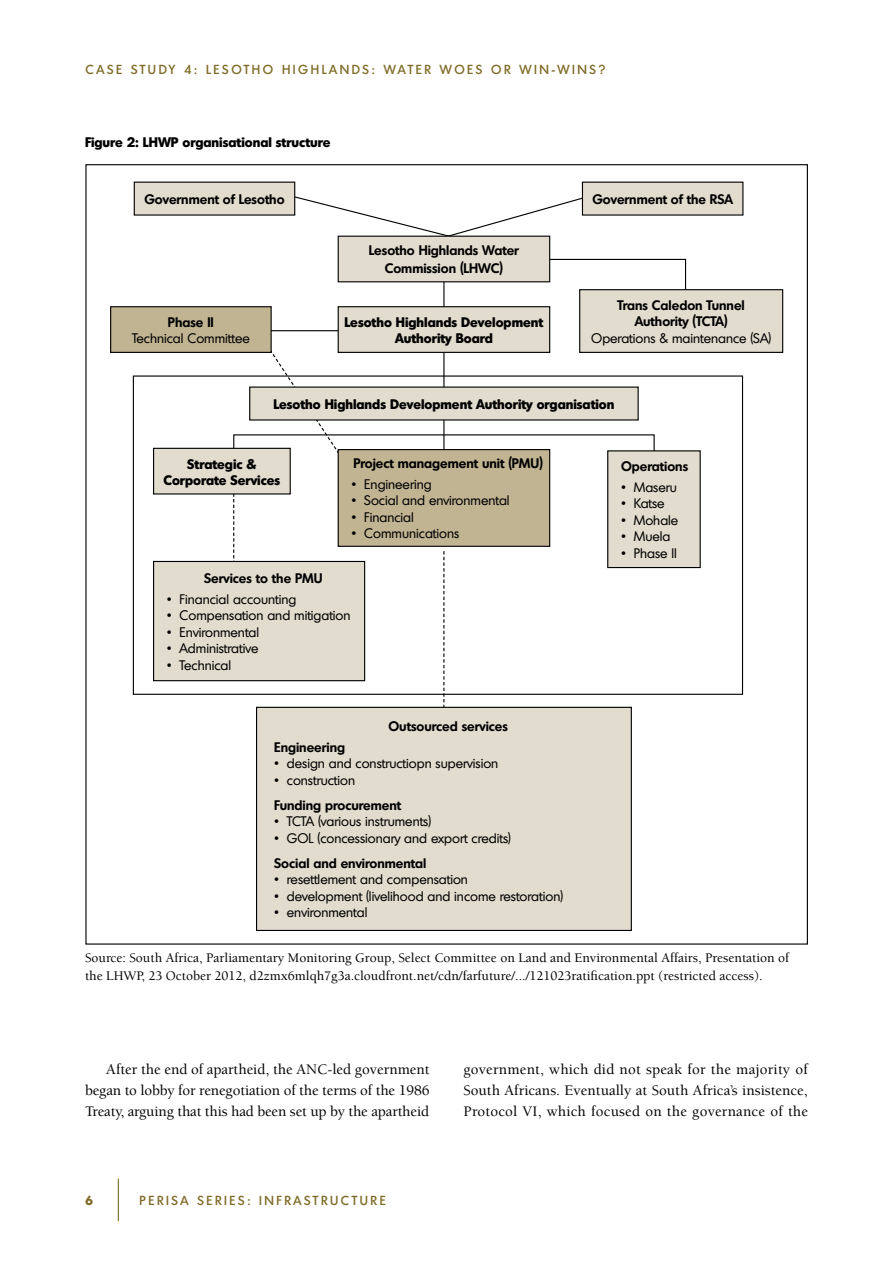
<style>
.page{position:relative;width:893px;height:1263px;background:#fff}
.page>*{position:absolute;margin:0;border:0;box-sizing:border-box;transform-origin:0 0}
.t1{font:500 15px/21px "Berkeley Std";letter-spacing:-.005em;color:#000;text-align:justify}
.t2{font:13.5px "Montreal";color:#000}
.t3{font:600 13.5px/16.5px "Montreal";color:#000;text-align:center}
.t4{font:500 13.5px/18px "Berkeley Std";color:#000}
.t5{font:700 13.5px/16.5px "Montreal";color:#000;text-align:center}
.t6{font:500 12.75px "Montreal";letter-spacing:.2em;color:#7f6c28}
.t7{font:700 12.75px "Montreal";color:#7f6c28}
</style>
<div class="page">
<hr style="left:118px;top:1179px;width:1px;height:42px;background:#7f6c28">
<svg style="left:295px;top:191px;width:287px;height:56px"></svg>
<hr style="left:443px;top:256px;width:1px;height:212px;background:#000">
<hr style="left:260px;top:330px;width:106px;height:1px;background:#000">
<svg style="left:543px;top:258px;width:144px;height:59px"></svg>
<svg style="left:233px;top:334px;width:422px;height:129px"></svg>
<svg style="left:233px;top:494px;width:1px;height:67px"></svg>
<svg style="left:443px;top:551px;width:1px;height:156px"></svg>
<div style="left:154px;top:561px;width:211px;height:120px;background:#e2dcce"></div>
<div style="left:153px;top:561px;width:212px;height:120px;border:1px solid #000"></div>
<div style="left:257px;top:707px;width:374px;height:223px;background:#e2dcce"></div>
<div style="left:256px;top:707px;width:376px;height:224px;border:1px solid #000"></div>
<div style="left:154px;top:448px;width:136px;height:46px;background:#e2dcce"></div>
<div style="left:153px;top:448px;width:138px;height:46px;border:1px solid #000"></div>
<div style="left:608px;top:451px;width:92px;height:116px;background:#e2dcce"></div>
<div style="left:607px;top:450px;width:94px;height:118px;border:1px solid #000"></div>
<div style="left:134px;top:182px;width:161px;height:33px;background:#e2dcce"></div>
<div style="left:582px;top:182px;width:161px;height:33px;background:#e2dcce"></div>
<div style="left:580px;top:290px;width:203px;height:62px;background:#e2dcce"></div>
<div style="left:579px;top:289px;width:204px;height:64px;border:1px solid #000"></div>
<div style="left:338px;top:236px;width:212px;height:46px;background:#e2dcce"></div>
<div style="left:338px;top:236px;width:212px;height:46px;border:1px solid #000"></div>
<div style="left:338px;top:307px;width:212px;height:45px;background:#e2dcce"></div>
<div style="left:338px;top:306px;width:212px;height:47px;border:1px solid #000"></div>
<div style="left:111px;top:307px;width:160px;height:45px;background:#c1b492"></div>
<div style="left:110px;top:306px;width:162px;height:47px;border:1px solid #000"></div>
<div style="left:250px;top:387px;width:388px;height:33px;background:#e2dcce"></div>
<div style="left:338px;top:450px;width:212px;height:96px;background:#c1b492"></div>
<div style="left:338px;top:449px;width:212px;height:98px;border:1px solid #000"></div>
<p class="t6" style="left:86px;top:62px;width:521px">CASE STUDY 4: LESOTHO HIGHLANDS: WATER WOES OR WIN-WINS?</p>
<p class="t5" style="left:85px;top:134px;width:247px">Figure 2: LHWP organisational structure</p>
<p class="t3" style="left:144px;top:190px;width:142px">Government of Lesotho</p>
<p class="t3" style="left:592px;top:190px;width:142px">Government of the RSA</p>
<p class="t3" style="left:168px;top:313px;width:47px">Phase II</p>
<p class="t2" style="left:132px;top:330px;width:119px">Technical Committee</p>
<p class="t3" style="left:369px;top:241px;width:151px;line-height:18px">Lesotho Highlands Water<br>Commission (LHWC)</p>
<p class="t5" style="left:345px;top:313px;width:200px">Lesotho Highlands Development<br>Authority Board</p>
<p class="t3" style="left:618px;top:296px;width:129px">Trans Caledon Tunnel<br>Authority (TCTA)</p>
<p class="t2" style="left:591px;top:330px;width:181px">Operations &amp; maintenance (SA)</p>
<p class="t5" style="left:273px;top:395px;width:343px">Lesotho Highlands Development Authority organisation</p>
<p class="t3" style="left:353px;top:455px;width:191px">Project management unit (PMU)</p>
<p class="t2" style="left:351px;top:476px;width:82px">• Engineering</p>
<p class="t2" style="left:351px;top:492px;width:160px">• Social and environmental</p>
<p class="t2" style="left:351px;top:509px;width:64px">• Financial</p>
<p class="t2" style="left:351px;top:525px;width:109px">• Communications</p>
<p class="t5" style="left:163px;top:455px;width:118px">Strategic &amp;<br>Corporate Services</p>
<p class="t3" style="left:621px;top:458px;width:69px">Operations</p>
<p class="t2" style="left:621px;top:479px;width:57px">• Maseru</p>
<p class="t2" style="left:621px;top:495px;width:45px">• Katse</p>
<p class="t2" style="left:621px;top:512px;width:59px">• Mohale</p>
<p class="t2" style="left:621px;top:528px;width:51px">• Muela</p>
<p class="t2" style="left:621px;top:545px;width:57px">• Phase II</p>
<p class="t3" style="left:204px;top:569px;width:120px">Services to the PMU</p>
<p class="t2" style="left:167px;top:591px;width:131px">• Financial accounting</p>
<p class="t2" style="left:167px;top:607px;width:185px">• Compensation and mitigation</p>
<p class="t2" style="left:167px;top:624px;width:94px">• Environmental</p>
<p class="t2" style="left:167px;top:640px;width:93px">• Administrative</p>
<p class="t2" style="left:167px;top:657px;width:66px">• Technical</p>
<p class="t3" style="left:388px;top:717px;width:121px">Outsourced services</p>
<p class="t3" style="left:274px;top:738px;width:73px">Engineering</p>
<p class="t2" style="left:274px;top:755px;width:226px">• design and constructiopn supervision</p>
<p class="t2" style="left:274px;top:772px;width:82px">• construction</p>
<p class="t3" style="left:274px;top:796px;width:129px">Funding procurement</p>
<p class="t2" style="left:274px;top:813px;width:159px">• TCTA (various instruments)</p>
<p class="t2" style="left:274px;top:830px;width:238px">• GOL (concessionary and export credits)</p>
<p class="t3" style="left:274px;top:854px;width:154px">Social and environmental</p>
<p class="t2" style="left:274px;top:871px;width:195px">• resettlement and compensation</p>
<p class="t2" style="left:274px;top:888px;width:291px">• development (livelihood and income restoration)</p>
<p class="t2" style="left:274px;top:904px;width:95px">• environmental</p>
<p class="t4" style="left:85px;top:949px;width:706px">Source: South Africa, Parliamentary Monitoring Group, Select Committee on Land and Environmental Affairs, Presentation of the LHWP, 23 October 2012, d2zmx6mlqh7g3a.cloudfront.net/cdn/farfuture/.../121023ratification.ppt (restricted access).</p>
<p class="t1" style="left:85px;top:1058px;width:346px;text-indent:21px">After the end of apartheid, the ANC-led government began to lobby for renegotiation of the terms of the 1986<br>Treaty, arguing that this had been set up by the apartheid</p>
<p class="t1" style="left:463px;top:1058px;width:346px">government, which did not speak for the majority of South Africans. Eventually at South Africa’s insistence, Protocol VI, which focused on the governance of the</p>
<p class="t7" style="left:85px;top:1192px;width:10px">6</p>
<p class="t6" style="left:140px;top:1192px;width:18px">PERISA</p>
<p class="t6" style="left:197px;top:1192px;width:98px">SERIES: IN FRASTRUCTURE</p>
</div>
